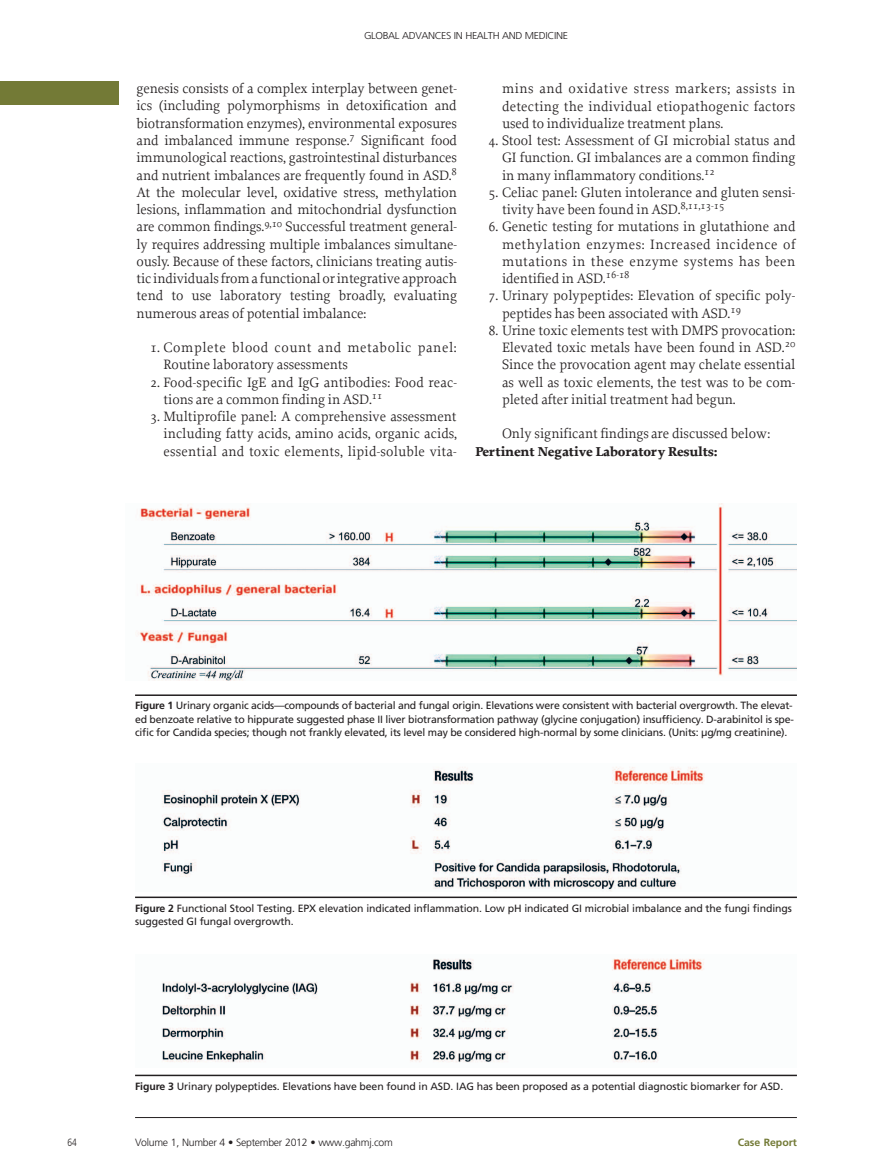
<style>
.page{position:relative;width:878px;height:1175px;background:#fff}
.page>*{position:absolute;margin:0;border:0;box-sizing:border-box;transform-origin:0 0}
.t1{font:14.25px/17.2px "Proforma";letter-spacing:-.005em;color:#231f20;text-align:justify}
.t2{font:14.25px/17.2px "Proforma";letter-spacing:.04em;color:#231f20}
.t3{font:700 13.5px "Proforma";letter-spacing:-.02em;color:#231f20;scale:1.05 1}
.t4{font:10.5px/13.5px "Frutiger AACN";letter-spacing:-.01em;color:#231f20;text-align:justify}
.t5{font:300 10.5px "Frutiger AACN";letter-spacing:-.025em;color:#231f20}
.t6{font:700 10.5px "Frutiger AACN";color:#737a36}
.t7{font:300 10.5px "Frutiger AACN";letter-spacing:-.025em;color:#231f20;scale:.8 1}
.t8{font:300 10.05px "Frutiger AACN";letter-spacing:-.035em;color:#231f20;scale:1.05 1}
.s1{font-weight:700}
</style>
<div class="page">
<hr style="left:135px;top:1117px;width:661px;height:1px;background:#231f20">
<img style="left:138px;top:504px;width:658px;height:176px">
<hr style="left:135px;top:694px;width:661px;height:2px;background:#231f20">
<img style="left:162px;top:767px;width:543px;height:124px">
<hr style="left:135px;top:896px;width:661px;height:2px;background:#231f20">
<img style="left:162px;top:958px;width:542px;height:105px">
<hr style="left:135px;top:1074px;width:661px;height:2px;background:#231f20">
<div style="left:0;top:81px;width:118px;height:23px;background:#737a36"></div>
<p class="t8" style="left:364px;top:30px;width:196px">GLOBAL ADVANCES IN HEALTH AND MEDICINE</p>
<p class="t1" style="left:136px;top:80px;width:322px">genesis consists of a complex interplay between genet&shy;ics (including polymorphisms in detoxification and biotransformation enzymes), environmental exposures and imbalanced immune response.<sup>7</sup> Significant food immunological reactions, gastrointestinal disturbances and nutrient imbalances are frequently found in ASD.<sup>8<br></sup>At the molecular level, oxidative stress, methylation lesions, inflammation and mitochondrial dysfunction are common findings.<sup>9,10</sup> Successful treatment general&shy;ly requires addressing multiple imbalances simultane&shy;ously. Because of these factors, clinicians treating autis&shy;tic individuals from a functional or integrative approach tend to use laboratory testing broadly, evaluating numerous areas of potential imbalance:</p>
<p class="t2" style="left:163px;top:339px;width:294px;text-indent:-13px">1. Complete blood count and metabolic panel:<br>Routine laboratory assessments</p>
<p class="t1" style="left:163px;top:373px;width:295px;text-indent:-13px">2. Food-specific IgE and IgG antibodies: Food reac&shy;tions are a common finding in ASD.<sup>11</sup></p>
<p class="t1" style="left:163px;top:407px;width:295px;text-indent:-13px">3. Multiprofile panel: A comprehensive assessment including fatty acids, amino acids, organic acids, essential and toxic elements, lipid-soluble vita-</p>
<p class="t1" style="left:502px;top:80px;width:295px">mins and oxidative stress markers; assists in detecting the individual etiopathogenic factors used to individualize treatment plans.</p>
<p class="t1" style="left:502px;top:132px;width:295px;text-indent:-13px">4. Stool test: Assessment of GI microbial status and GI function. GI imbalances are a common finding in many inflammatory conditions.<sup>12</sup></p>
<p class="t1" style="left:502px;top:183px;width:295px;text-indent:-13px">5. Celiac panel: Gluten intolerance and gluten sensi&shy;tivity have been found in ASD.<sup>8,11,13-15</sup></p>
<p class="t1" style="left:502px;top:218px;width:295px;text-indent:-13px">6. Genetic testing for mutations in glutathione and methylation enzymes: Increased incidence of mutations in these enzyme systems has been identified in ASD.<sup>16-18</sup></p>
<p class="t1" style="left:502px;top:287px;width:295px;text-indent:-13px">7. Urinary polypeptides: Elevation of specific poly&shy;peptides has been associated with ASD.<sup>19</sup></p>
<p class="t1" style="left:502px;top:321px;width:295px;text-indent:-13px">8. Urine toxic elements test with DMPS provocation:<br>Elevated toxic metals have been found in ASD.<sup>20<br></sup>Since the provocation agent may chelate essential as well as toxic elements, the test was to be com&shy;pleted after initial treatment had begun.</p>
<p class="t1" style="left:502px;top:425px;width:270px">Only significant findings are discussed below:</p>
<p class="t3" style="left:475px;top:442px;width:232px">Pertinent Negative Laboratory Results:</p>
<p class="t4" style="left:135px;top:699px;width:660px"><span class="s1">Figure 1</span> Urinary organic acids—compounds of bacterial and fungal origin. Elevations were consistent with bacterial overgrowth. The elevat&shy;ed benzoate relative to hippurate suggested phase II liver biotransformation pathway (glycine conjugation) insufficiency. D-arabinitol is spe&shy;cific for Candida species; though not frankly elevated, its level may be considered high-normal by some clinicians. (Units: µg/mg creatinine).</p>
<p class="t4" style="left:135px;top:901px;width:658px"><span class="s1">Figure 2</span> Functional Stool Testing. EPX elevation indicated inflammation. Low pH indicated GI microbial imbalance and the fungi findings suggested GI fungal overgrowth.</p>
<p class="t4" style="left:135px;top:1079px;width:649px"><span class="s1">Figure 3</span> Urinary polypeptides. Elevations have been found in ASD. IAG has been proposed as a potential diagnostic biomarker for ASD.</p>
<p class="t7" style="left:68px;top:1136px;width:13px">64</p>
<p class="t5" style="left:135px;top:1136px;width:259px">Volume 1, Number 4 • September 2012 • www.gahmj.com</p>
<p class="t6" style="left:737px;top:1136px;width:61px">Case Report</p>
</div>
